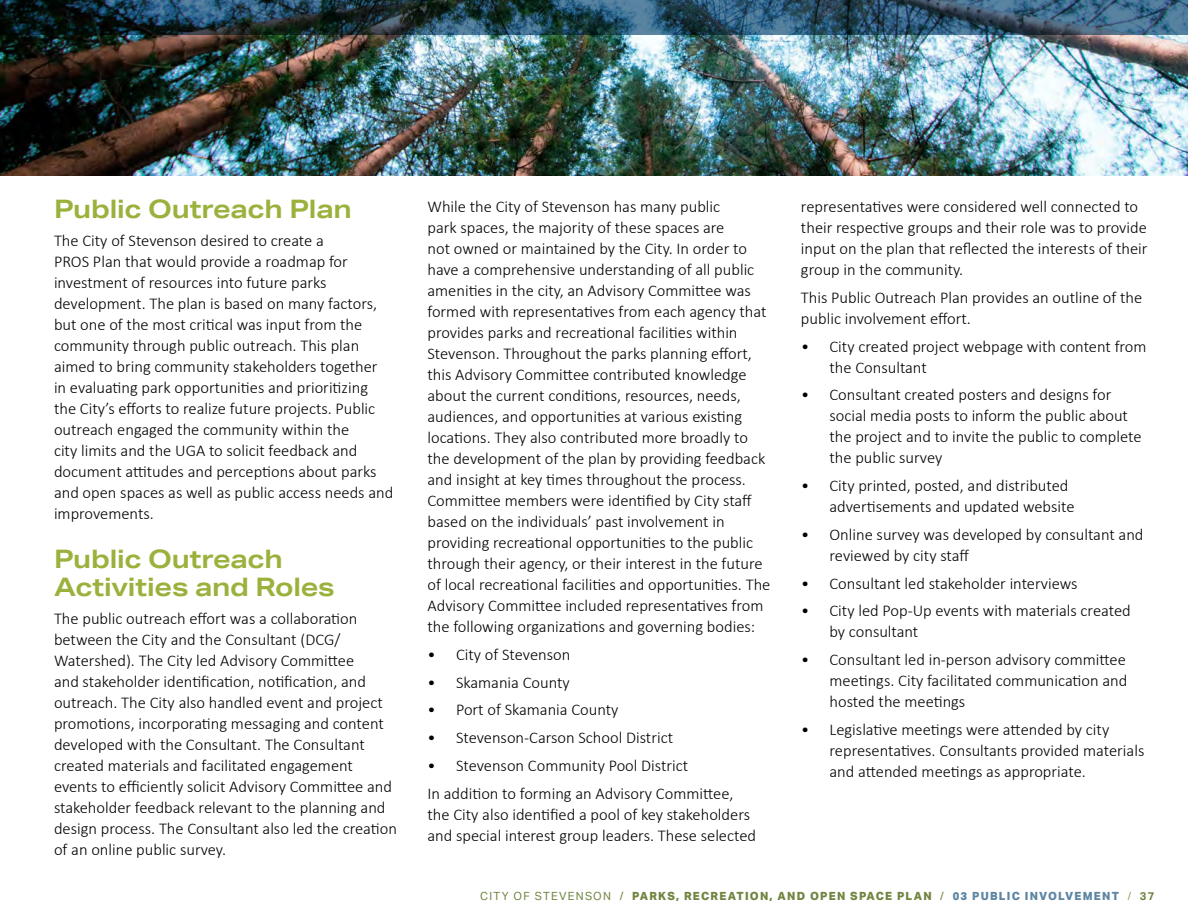
<style>
.page{position:relative;width:1188px;height:918px;background:#fff}
.page>*{position:absolute;margin:0;border:0;box-sizing:border-box;transform-origin:0 0}
.HEADLINE_1_EXTENDED{font:700 25.5px/28.5px "Aktiv Grotesk Ex";letter-spacing:-.01em;color:#9ab13c}
.BODY_TEXT_1{font:300 16.5px/21px "Calibri";color:#000}
.t1{font:800 11.25px "Aktiv Grotesk";letter-spacing:.11em;color:#718541}
.s1{font-weight:400}
.s2{color:#5d86a3}
.s3{font-weight:300}
.s4{font-weight:700}
</style>
<div class="page">
<img style="left:0;top:34px;width:1188px;height:142px">
<img style="left:0;top:0;width:1188px;height:34px">
<p class="HEADLINE_1_EXTENDED" style="left:54px;top:194px;width:299px">Public Outreach Plan</p>
<p class="BODY_TEXT_1" style="left:54px;top:230px;width:341px">The City of Stevenson desired to create a<br>PROS Plan that would provide a roadmap for investment of resources into future parks development. The plan is based on many factors, but one of the most critical was input from the community through public outreach. This plan aimed to bring community stakeholders together in evaluating park opportunities and prioritizing the City’s efforts to realize future projects. Public outreach engaged the community within the<br>city limits and the UGA to solicit feedback and document attitudes and perceptions about parks and open spaces as well as public access needs and improvements.</p>
<p class="HEADLINE_1_EXTENDED" style="left:54px;top:544px;width:282px">Public Outreach<br>Activities and Roles</p>
<p class="BODY_TEXT_1" style="left:54px;top:608px;width:345px">The public outreach effort was a collaboration between the City and the Consultant (DCG/ Watershed). The City led Advisory Committee<br>and stakeholder identification, notification, and outreach. The City also handled event and project promotions, incorporating messaging and content developed with the Consultant. The Consultant created materials and facilitated engagement events to efficiently solicit Advisory Committee and stakeholder feedback relevant to the planning and design process. The Consultant also led the creation of an online public survey.</p>
<p class="BODY_TEXT_1" style="left:427px;top:196px;width:344px">While the City of Stevenson has many public<br>park spaces, the majority of these spaces are<br>not owned or maintained by the City. In order to have a comprehensive understanding of all public amenities in the city, an Advisory Committee was formed with representatives from each agency that provides parks and recreational facilities within Stevenson. Throughout the parks planning effort, this Advisory Committee contributed knowledge about the current conditions, resources, needs, audiences, and opportunities at various existing locations. They also contributed more broadly to the development of the plan by providing feedback and insight at key times throughout the process.<br>Committee members were identified by City staff based on the individuals’ past involvement in providing recreational opportunities to the public through their agency, or their interest in the future of local recreational facilities and opportunities. The Advisory Committee included representatives from the following organizations and governing bodies:</p>
<p class="BODY_TEXT_1" style="left:428px;top:644px;width:144px">• City of Stevenson</p>
<p class="BODY_TEXT_1" style="left:428px;top:672px;width:144px">• Skamania County</p>
<p class="BODY_TEXT_1" style="left:428px;top:699px;width:193px">• Port of Skamania County</p>
<p class="BODY_TEXT_1" style="left:428px;top:727px;width:247px">• Stevenson-Carson School District</p>
<p class="BODY_TEXT_1" style="left:428px;top:755px;width:262px">• Stevenson Community Pool District</p>
<p class="BODY_TEXT_1" style="left:428px;top:783px;width:330px">In addition to forming an Advisory Committee, the City also identified a pool of key stakeholders and special interest group leaders. These selected</p>
<p class="BODY_TEXT_1" style="left:801px;top:196px;width:348px">representatives were considered well connected to their respective groups and their role was to provide input on the plan that reflected the interests of their group in the community.</p>
<p class="BODY_TEXT_1" style="left:801px;top:287px;width:343px">This Public Outreach Plan provides an outline of the public involvement effort.</p>
<p class="BODY_TEXT_1" style="left:830px;top:336px;width:319px;text-indent:-28px">• City created project webpage with content from the Consultant</p>
<p class="BODY_TEXT_1" style="left:830px;top:384px;width:314px;text-indent:-28px">• Consultant created posters and designs for social media posts to inform the public about the project and to invite the public to complete the public survey</p>
<p class="BODY_TEXT_1" style="left:830px;top:475px;width:247px;text-indent:-28px">• City printed, posted, and distributed advertisements and updated website</p>
<p class="BODY_TEXT_1" style="left:830px;top:524px;width:316px;text-indent:-28px">• Online survey was developed by consultant and reviewed by city staff</p>
<p class="BODY_TEXT_1" style="left:801px;top:573px;width:278px">• Consultant led stakeholder interviews</p>
<p class="BODY_TEXT_1" style="left:830px;top:600px;width:303px;text-indent:-28px">• City led Pop-Up events with materials created by consultant</p>
<p class="BODY_TEXT_1" style="left:830px;top:649px;width:299px;text-align:justify;text-indent:-28px">• Consultant led in-person advisory committee meetings. City facilitated communication and hosted the meetings</p>
<p class="BODY_TEXT_1" style="left:830px;top:719px;width:316px;text-indent:-28px">• Legislative meetings were attended by city representatives. Consultants provided materials and attended meetings as appropriate.</p>
<p class="t1" style="left:480px;top:889px;width:676px"><span class="s1">CITY OF STEVENSON /</span> PARKS, RECREATION, AND OPEN SPACE PLAN <span class="s1">/</span> <span class="s2">03 PUBLIC INVOLVEMENT</span> <span class="s3">/</span> <span class="s4">37</span></p>
</div>
